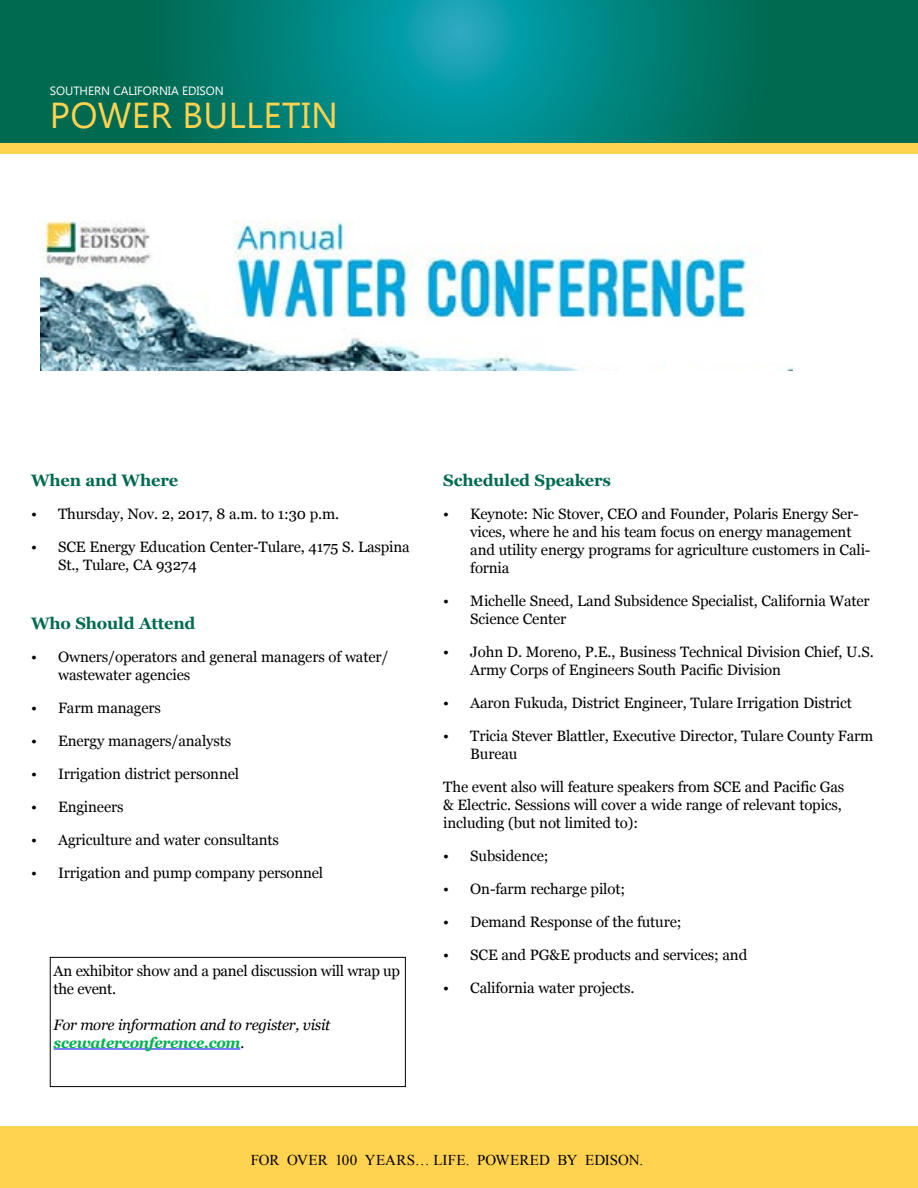
<style>
.page{position:relative;width:918px;height:1188px;background:#fff}
.page>*{position:absolute;margin:0;border:0;box-sizing:border-box;transform-origin:0 0}
.t1{font:36px "Gadugi";letter-spacing:.01em;color:#ffd24f}
.t2{font:700 16.5px "Georgia";letter-spacing:-.01em;color:#006a51}
.t3{font:15px/18px "Georgia";letter-spacing:-.01em;color:#000}
.t4{font:italic 15px/18px "Georgia";letter-spacing:-.02em;color:#000}
.t5{font:15px "Times New Roman";color:#000}
.t6{font:12px "Gadugi";letter-spacing:-.005em;color:#fff}
.s1{font-weight:700;color:#00b050}
</style>
<div class="page">
<svg style="left:0;top:0;width:918px;height:143px;background:#017c71"></svg>
<div style="left:0;top:143px;width:918px;height:10px;background:#ffd24f"></div>
<div style="left:0;top:1126px;width:918px;height:62px;background:#ffd24f"></div>
<img style="left:41px;top:220px;width:751px;height:150px">
<hr style="left:54px;top:1049px;width:186px;height:1px;background:#00f">
<div style="left:50px;top:957px;width:356px;height:130px;border:1px solid #000"></div>
<p class="t6" style="left:50px;top:83px;width:175px">SOUTHERN CALIFORNIA EDISON</p>
<h1 class="t1" style="left:50px;top:93px;width:290px">POWER BULLETIN</h1>
<p class="t2" style="left:31px;top:469px;width:149px">When and Where</p>
<p class="t3" style="left:31px;top:505px;width:310px">• Thursday, Nov. 2, 2017, 8 a.m. to 1:30 p.m.</p>
<p class="t3" style="left:58px;top:538px;width:353px;text-indent:-27px">• SCE Energy Education Center-Tulare, 4175 S. Laspina<br>St., Tulare, CA 93274</p>
<p class="t2" style="left:31px;top:612px;width:166px">Who Should Attend</p>
<p class="t3" style="left:58px;top:648px;width:332px;text-indent:-27px">• Owners/operators and general managers of water/ wastewater agencies</p>
<p class="t3" style="left:31px;top:699px;width:131px">• Farm managers</p>
<p class="t3" style="left:31px;top:732px;width:202px">• Energy managers/analysts</p>
<p class="t3" style="left:31px;top:765px;width:209px">• Irrigation district personnel</p>
<p class="t3" style="left:31px;top:798px;width:94px">• Engineers</p>
<p class="t3" style="left:31px;top:831px;width:249px">• Agriculture and water consultants</p>
<p class="t3" style="left:31px;top:864px;width:294px">• Irrigation and pump company personnel</p>
<p class="t3" style="left:54px;top:962px;width:348px">An exhibitor show and a panel discussion will wrap up the event.</p>
<p class="t4" style="left:54px;top:1016px;width:278px">For more information and to register, visit <span class="s1">scewaterconference.com</span>.</p>
<p class="t2" style="left:443px;top:469px;width:169px">Scheduled Speakers</p>
<p class="t3" style="left:470px;top:505px;width:402px;text-indent:-27px">• Keynote: Nic Stover, CEO and Founder, Polaris Energy Ser&shy;vices, where he and his team focus on energy management and utility energy programs for agriculture customers in Cali&shy;fornia</p>
<p class="t3" style="left:470px;top:592px;width:401px;text-indent:-27px">• Michelle Sneed, Land Subsidence Specialist, California Water<br>Science Center</p>
<p class="t3" style="left:470px;top:643px;width:405px;text-indent:-27px">• John D. Moreno, P.E., Business Technical Division Chief, U.S.<br>Army Corps of Engineers South Pacific Division</p>
<p class="t3" style="left:443px;top:694px;width:410px">• Aaron Fukuda, District Engineer, Tulare Irrigation District</p>
<p class="t3" style="left:470px;top:727px;width:405px;text-indent:-27px">• Tricia Stever Blattler, Executive Director, Tulare County Farm<br>Bureau</p>
<p class="t3" style="left:443px;top:778px;width:403px">The event also will feature speakers from SCE and Pacific Gas &amp; Electric. Sessions will cover a wide range of relevant topics, including (but not limited to):</p>
<p class="t3" style="left:443px;top:847px;width:107px">• Subsidence;</p>
<p class="t3" style="left:443px;top:880px;width:183px">• On-farm recharge pilot;</p>
<p class="t3" style="left:443px;top:913px;width:240px">• Demand Response of the future;</p>
<p class="t3" style="left:443px;top:946px;width:306px">• SCE and PG&amp;E products and services; and</p>
<p class="t3" style="left:443px;top:979px;width:193px">• California water projects.</p>
<p class="t5" style="left:251px;top:1150px;width:394px">FOR OVER 100 YEARS… LIFE. POWERED BY EDISON.</p>
</div>
